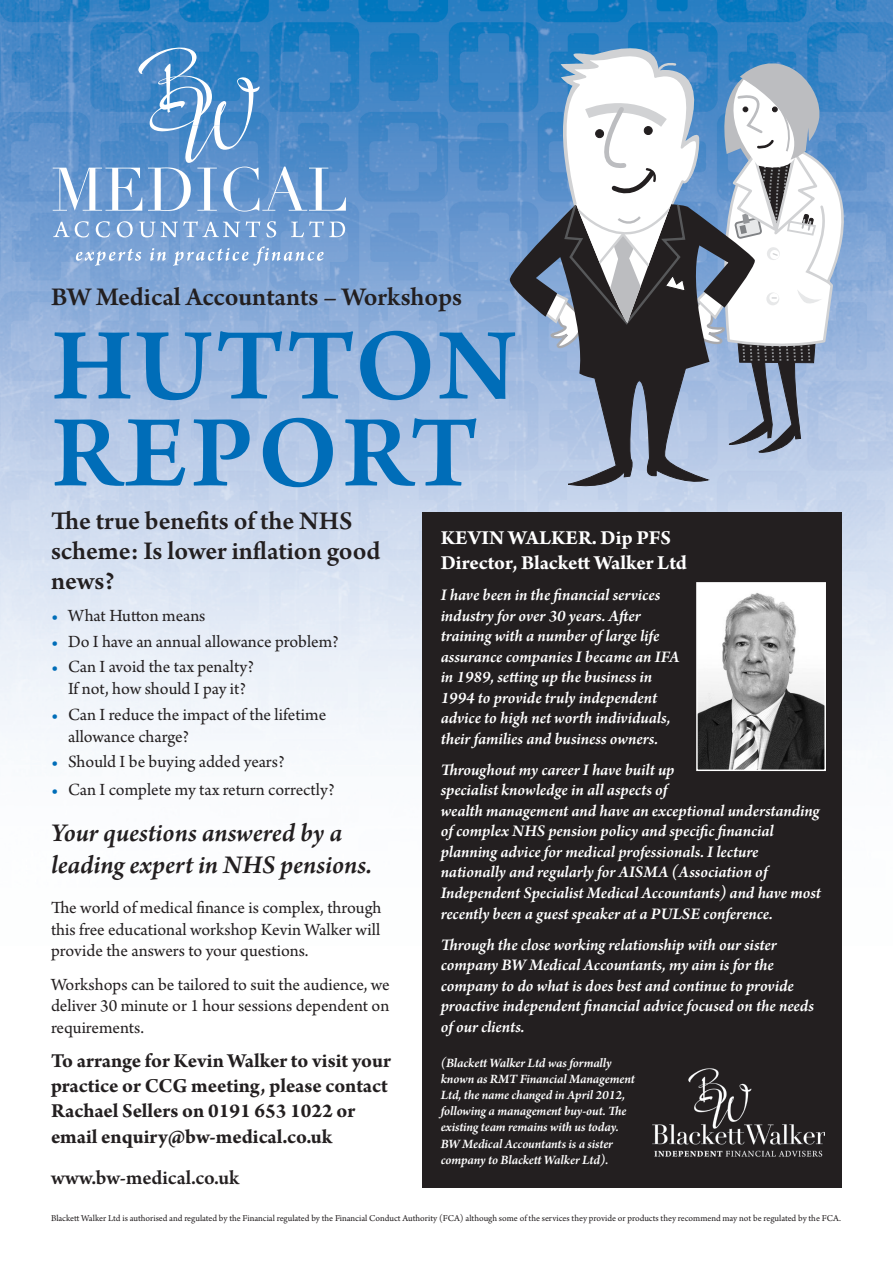
<style>
.page{position:relative;width:893px;height:1263px;background:#fff}
.page>*{position:absolute;margin:0;border:0;box-sizing:border-box;transform-origin:0 0}
.t1{font:600 108px/87px "Arno Pro";letter-spacing:.025em;color:#006db8}
.t2{font:600 27px/30px "Arno Pro";letter-spacing:-.005em;color:#231f20}
.t3{font:italic 600 27px/32.4px "Arno Pro";letter-spacing:-.005em;color:#231f20}
.t4{font:700 21px/25.2px "Arno Pro";letter-spacing:-.005em;color:#231f20}
.t5{font:700 21px/25.2px "Arno Pro";color:#fff}
.t6{font:600 21px "Arno Pro";letter-spacing:-.005em;color:#231f20}
.t7{font:18px/21.6px "Arno Pro";color:#231f20;text-align:justify}
.t8{font:italic 600 17.1px/20.5px "Arno Pro";letter-spacing:-.005em;color:#fff}
.t9{font:italic 600 13.5px/16.2px "Arno Pro";letter-spacing:-.01em;color:#fff}
.t10{font:9.45px "Arno Pro";color:#231f20}
.s1{font-weight:700;color:#006db8}
</style>
<div class="page">
<img style="left:0;top:0;width:893px;height:1188px">
<svg style="left:53px;top:47px;width:293px;height:165px;background:#5e96cd"></svg>
<svg style="left:53px;top:221px;width:36px;height:16px"></svg>
<svg style="left:96px;top:221px;width:14px;height:16px"></svg>
<svg style="left:117px;top:221px;width:16px;height:16px"></svg>
<svg style="left:139px;top:221px;width:101px;height:16px;background:#90b2db"></svg>
<svg style="left:246px;top:221px;width:14px;height:16px"></svg>
<svg style="left:266px;top:221px;width:10px;height:16px"></svg>
<svg style="left:291px;top:221px;width:54px;height:16px"></svg>
<svg style="left:76px;top:249px;width:65px;height:17px"></svg>
<svg style="left:150px;top:248px;width:16px;height:13px"></svg>
<svg style="left:173px;top:246px;width:151px;height:20px;background:#8eb0db"></svg>
<div style="left:423px;top:512px;width:419px;height:675px;background:#231f20"></div>
<img style="left:699px;top:585px;width:124px;height:183px">
<div style="left:696px;top:582px;width:130px;height:189px;border:2px solid #fff"></div>
<svg style="left:509px;top:200px;width:32px;height:182px;background:#718bb0"></svg>
<svg style="left:541px;top:33px;width:323px;height:459px"></svg>
<img style="left:652px;top:1068px;width:173px;height:88px">
<h2 class="t2" style="left:51px;top:285px;width:413px">BW Medical Accountants – Workshops</h2>
<h1 class="t1" style="left:52px;top:332px;width:466px">HUTTON<br>REPORT</h1>
<h2 class="t2" style="left:51px;top:508px;width:331px">The true benefits of the NHS scheme: Is lower inflation good news?</h2>
<p class="t7" style="left:51px;top:606px;width:156px"><span class="s1">•</span> What Hutton means</p>
<p class="t7" style="left:51px;top:632px;width:289px"><span class="s1">•</span> Do I have an annual allowance problem?</p>
<p class="t7" style="left:51px;top:658px;width:205px;text-align:center"><span class="s1">•</span> Can I avoid the tax penalty?<br>If not, how should I pay it?</p>
<p class="t7" style="left:68px;top:705px;width:260px;text-indent:-17px"><span class="s1">•</span> Can I reduce the impact of the lifetime allowance charge?</p>
<p class="t7" style="left:51px;top:753px;width:235px"><span class="s1">•</span> Should I be buying added years?</p>
<p class="t7" style="left:51px;top:781px;width:285px"><span class="s1">•</span> Can I complete my tax return correctly?</p>
<h2 class="t3" style="left:51px;top:819px;width:322px">Your questions answered by a leading expert in NHS pensions.</h2>
<p class="t7" style="left:51px;top:898px;width:332px">The world of medical finance is complex, through this free educational workshop Kevin Walker will provide the answers to your questions.</p>
<p class="t7" style="left:51px;top:975px;width:340px">Workshops can be tailored to suit the audience, we deliver 30 minute or 1 hour sessions dependent on requirements.</p>
<p class="t4" style="left:51px;top:1050px;width:341px">To arrange for Kevin Walker to visit your practice or CCG meeting, please contact rachael Sellers on 0191 653 1022 or email enquiry@bw-medical.co.uk</p>
<p class="t6" style="left:51px;top:1170px;width:190px">www.bw-medical.co.uk</p>
<p class="t5" style="left:441px;top:527px;width:248px">Kevin WalKer. Dip PFS<br>Director, Blackett Walker ltd</p>
<p class="t8" style="left:441px;top:586px;width:240px">I have been in the financial services industry for over 30 years. After training with a number of large life assurance companies I became an IFA in 1989, setting up the business in 1994 to provide truly independent advice to high net worth individuals, their families and business owners.</p>
<p class="t8" style="left:441px;top:761px;width:382px">Throughout my career I have built up<br>specialist knowledge in all aspects of<br>wealth management and have an exceptional understanding of complex NHS pension policy and specific financial planning advice for medical professionals. I lecture nationally and regularly for AISMA (Association of Independent Specialist Medical Accountants) and have most recently been a guest speaker at a PULSE conference.</p>
<p class="t8" style="left:441px;top:936px;width:375px">Through the close working relationship with our sister company BW Medical Accountants, my aim is for the company to do what is does best and continue to provide proactive independent financial advice focused on the needs of our clients.</p>
<p class="t9" style="left:441px;top:1056px;width:196px">(Blackett Walker Ltd was formally known as RMT Financial Management Ltd, the name changed in April 2012, following a management buy-out. The existing team remains with us today.<br>BW Medical Accountants is a sister company to Blackett Walker Ltd).</p>
<p class="t10" style="left:51px;top:1214px;width:792px">Blackett Walker Ltd is authorised and regulated by the Financial regulated by the Financial Conduct Authority (FCA) although some of the services they provide or products they recommend may not be regulated by the FCA.</p>
</div>
